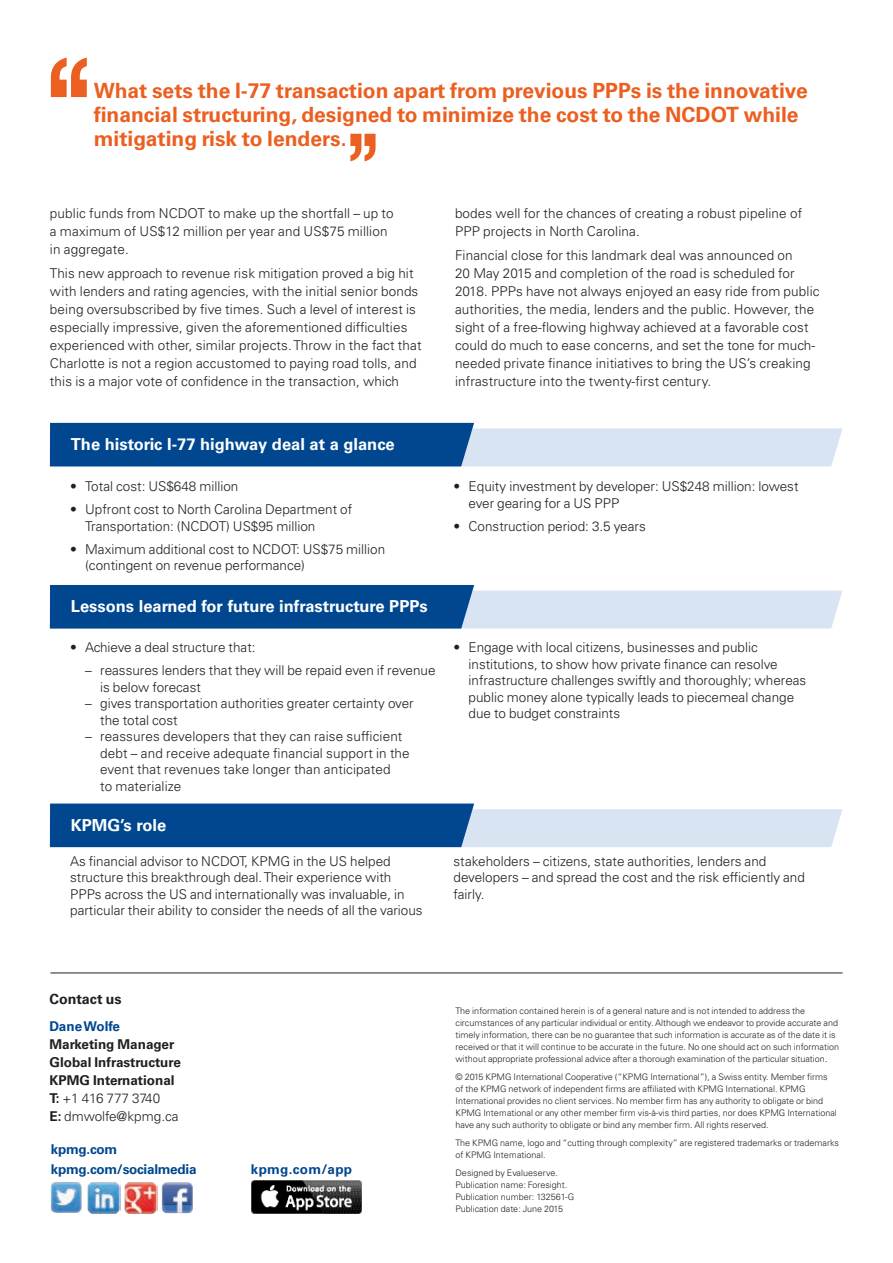
<style>
.page{position:relative;width:893px;height:1263px;background:#fff}
.page>*{position:absolute;margin:0;border:0;box-sizing:border-box;transform-origin:0 0}
.t1{font:700 21px/24px "Univers LT Std";color:#eb5f20}
.t2{font:700 16.5px "Univers LT Std";color:#fff}
.t3{font:700 14.25px "Univers LT Std";color:#231f20}
.t4{font:300 13.5px/16.5px "Univers LT Std";color:#231f20}
.t5{font:700 13.5px/18px "Univers LT Std";color:#231f20}
.t6{font:700 13.5px/20.1px "Univers LT Std";letter-spacing:-.02em;color:#01478d}
.t7{font:700 13.5px "Univers LT Std";letter-spacing:.01em;color:#014790}
.t8{font:300 9px/12px "Univers LT Std";color:#231f20}
.s1{font-weight:300}
.s2{font-size:10.5px}
</style>
<div class="page">
<hr style="left:50px;top:972px;width:792px;height:1px;background:#231f20">
<img style="left:50px;top:1182px;width:32px;height:31px">
<img style="left:87px;top:1182px;width:33px;height:32px">
<img style="left:124px;top:1182px;width:33px;height:32px">
<img style="left:161px;top:1182px;width:32px;height:32px">
<img style="left:251px;top:1180px;width:110px;height:33px">
<svg style="left:49px;top:423px;width:793px;height:43px;background:#6993bf"></svg>
<svg style="left:49px;top:585px;width:793px;height:43px;background:#6993bf"></svg>
<svg style="left:49px;top:803px;width:793px;height:44px;background:#6b94c0"></svg>
<svg style="left:51px;top:58px;width:36px;height:39px"></svg>
<svg style="left:350px;top:134px;width:26px;height:27px"></svg>
<h1 class="t1" style="left:94px;top:79px;width:715px">What sets the I-77 transaction apart from previous PPPs is the innovative financial structuring, designed to minimize the cost to the NCDOT while mitigating risk to lenders.</h1>
<p class="t4" style="left:50px;top:205px;width:345px;line-height:18px">public funds from NCDOT to make up the shortfall – up to a maximum of US$12 million per year and US$75 million in aggregate.</p>
<p class="t4" style="left:50px;top:265px;width:373px;line-height:18px">This new approach to revenue risk mitigation proved a big hit with lenders and rating agencies, with the initial senior bonds being oversubscribed by five times. Such a level of interest is especially impressive, given the aforementioned difficulties experienced with other, similar projects. Throw in the fact that Charlotte is not a region accustomed to paying road tolls, and this is a major vote of confidence in the transaction, which</p>
<p class="t2" style="left:71px;top:434px;width:325px">The historic I-77 highway deal at a glance</p>
<p class="t4" style="left:70px;top:478px;width:170px">• Total cost: US$648 million</p>
<p class="t4" style="left:85px;top:501px;width:269px;text-indent:-15px">• Upfront cost to North Carolina Department of<br>Transportation: (NCDOT) US$95 million</p>
<p class="t4" style="left:85px;top:540px;width:302px;text-indent:-15px">• Maximum additional cost to NCDOT: US$75 million (contingent on revenue performance)</p>
<p class="t2" style="left:71px;top:596px;width:358px">Lessons learned for future infrastructure PPPs</p>
<p class="t4" style="left:70px;top:639px;width:187px">• Achieve a deal structure that:</p>
<p class="t4" style="left:100px;top:662px;width:337px;text-indent:-15px">– reassures lenders that they will be repaid even if revenue is below forecast</p>
<p class="t4" style="left:100px;top:695px;width:315px;text-indent:-15px">– gives transportation authorities greater certainty over the total cost</p>
<p class="t4" style="left:100px;top:728px;width:311px;text-indent:-15px">– reassures developers that they can raise sufficient debt – and receive adequate financial support in the event that revenues take longer than anticipated<br>to materialize</p>
<p class="t2" style="left:71px;top:815px;width:97px">KPMG’s role</p>
<p class="t4" style="left:455px;top:205px;width:349px;line-height:18px">bodes well for the chances of creating a robust pipeline of<br>PPP projects in North Carolina.</p>
<p class="t4" style="left:455px;top:247px;width:366px;line-height:18px">Financial close for this landmark deal was announced on<br>20 May 2015 and completion of the road is scheduled for 2018. PPPs have not always enjoyed an easy ride from public authorities, the media, lenders and the public. However, the sight of a free-flowing highway achieved at a favorable cost could do much to ease concerns, and set the tone for much&shy;needed private finance initiatives to bring the US’s creaking infrastructure into the twenty-first century.</p>
<p class="t4" style="left:469px;top:478px;width:331px;text-indent:-15px">• Equity investment by developer: US$248 million: lowest ever gearing for a US PPP</p>
<p class="t4" style="left:454px;top:518px;width:194px">• Construction period: 3.5 years</p>
<p class="t4" style="left:469px;top:639px;width:339px;text-indent:-15px">• Engage with local citizens, businesses and public institutions, to show how private finance can resolve infrastructure challenges swiftly and thoroughly; whereas public money alone typically leads to piecemeal change due to budget constraints</p>
<p class="t4" style="left:70px;top:853px;width:354px">As financial advisor to NCDOT, KPMG in the US helped structure this breakthrough deal. Their experience with PPPs across the US and internationally was invaluable, in particular their ability to consider the needs of all the various</p>
<p class="t4" style="left:454px;top:853px;width:353px">stakeholders – citizens, state authorities, lenders and developers – and spread the cost and the risk efficiently and fairly.</p>
<p class="t3" style="left:50px;top:991px;width:74px">Contact us</p>
<p class="t7" style="left:50px;top:1018px;width:72px">Dane Wolfe</p>
<p class="t5" style="left:50px;top:1035px;width:133px">Marketing Manager<br>Global Infrastructure<br>KPMG International<br>T: <span class="s1">+1 416 777 3740<br></span>E: <span class="s1">dmwolfe@kpmg.ca</span></p>
<p class="t6" style="left:51px;top:1139px;width:147px">kpmg.com kpmg.com/socialmedia</p>
<p class="t7" style="left:251px;top:1161px;width:103px">kpmg.com/app</p>
<p class="t8" style="left:455px;top:1005px;width:385px">The information contained herein is of a general nature and is not intended to address the circumstances of any particular individual or entity. Although we endeavor to provide accurate and timely information, there can be no guarantee that such information is accurate as of the date it is received or that it will continue to be accurate in the future. No one should act on such information without appropriate professional advice after a thorough examination of the particular situation<span class="s2">.</span></p>
<p class="t8" style="left:455px;top:1071px;width:383px">© 2015 KPMG International Cooperative (“KPMG International”), a Swiss entity. Member firms of the KPMG network of independent firms are affiliated with KPMG International. KPMG International provides no client services. No member firm has any authority to obligate or bind KPMG International or any other member firm vis-à-vis third parties, nor does KPMG International have any such authority to obligate or bind any member firm. All rights reserved.</p>
<p class="t8" style="left:455px;top:1137px;width:385px">The KPMG name, logo and “cutting through complexity” are registered trademarks or trademarks of KPMG International.</p>
<p class="t8" style="left:455px;top:1167px;width:120px">Designed by Evalueserve.<br>Publication name: Foresight.<br>Publication number: 132561-G<br>Publication date: June 2015</p>
</div>
